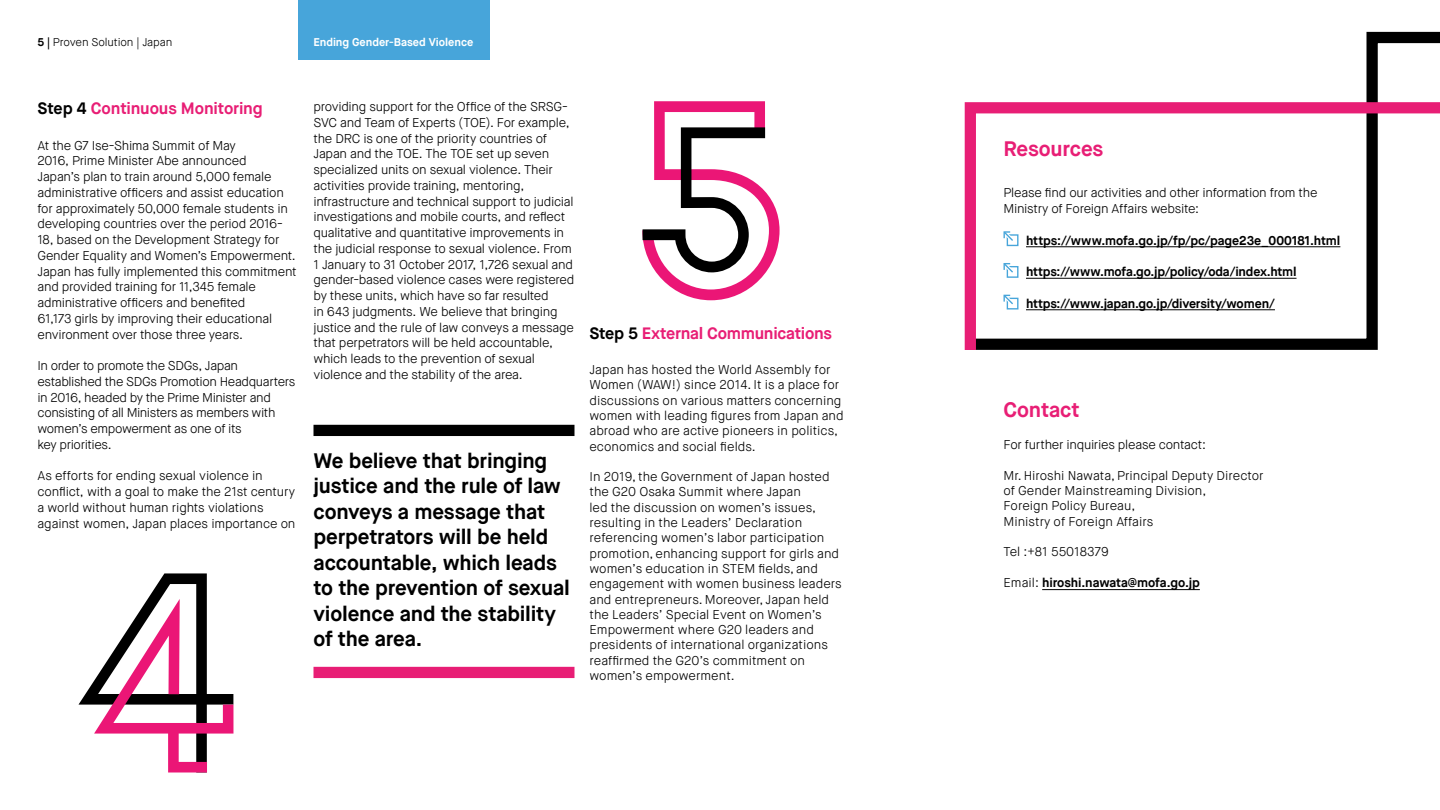
<style>
.page{position:relative;width:1440px;height:810px;background:#fff}
.page>*{position:absolute;margin:0;border:0;box-sizing:border-box;transform-origin:0 0}
.HFS_Headers__large_i{font:700 21px/25.5px "Maison Neue";letter-spacing:-.01em;color:#000}
.HFS_Headers__large_i-2{font:700 21px "Maison Neue";letter-spacing:-.01em;color:#e81e75}
.HFS_Smaller_heading{font:700 16.5px "Maison Neue";letter-spacing:-.015em;color:#e81e75}
.Body_copy{font:300 12.75px/15.8px "Maison Neue";letter-spacing:-.02em;color:#000}
.Body_copy-2{font:300 12.75px/15.3px "Maison Neue";color:#000}
.HFS_website_links{font:700 12.75px "Maison Neue";letter-spacing:-.01em;color:#000}
.t1{font:700 11.25px "Maison Neue";letter-spacing:-.005em;color:#fff}
.t2{font:300 11.25px "Maison Neue";letter-spacing:-.01em;color:#000}
.s1{font-weight:700}
.s2{color:#000}
.s3{font-weight:300}
</style>
<div class="page">
<div style="left:298px;top:0;width:192px;height:59px;background:#47a5da"></div>
<svg style="left:79px;top:573px;width:154px;height:199px"></svg>
<svg style="left:642px;top:101px;width:138px;height:199px"></svg>
<svg style="left:1366px;top:31px;width:74px;height:66px"></svg>
<svg style="left:964px;top:97px;width:476px;height:253px"></svg>
<hr style="left:1026px;top:246px;width:314px;height:1px;background:#000">
<hr style="left:1026px;top:278px;width:271px;height:1px;background:#000">
<hr style="left:1026px;top:309px;width:249px;height:1px;background:#000">
<hr style="left:1042px;top:589px;width:158px;height:1px;background:#000">
<div style="left:1007px;top:234px;width:11px;height:12px;border:1px solid #47a5da"></div>
<svg style="left:1002px;top:230px;width:13px;height:12px"></svg>
<div style="left:1007px;top:266px;width:11px;height:12px;border:1px solid #47a5da"></div>
<svg style="left:1002px;top:262px;width:13px;height:12px"></svg>
<div style="left:1007px;top:298px;width:11px;height:12px;border:1px solid #47a5da"></div>
<svg style="left:1002px;top:294px;width:13px;height:12px"></svg>
<div style="left:314px;top:425px;width:260px;height:11px;background:#000"></div>
<div style="left:314px;top:667px;width:260px;height:11px;background:#e81e75"></div>
<p class="t2" style="left:38px;top:35px;width:137px"><span class="s1">5 |</span> Proven Solution | Japan</p>
<p class="t1" style="left:314px;top:35px;width:161px">Ending Gender-Based Violence</p>
<p class="HFS_Smaller_heading" style="left:38px;top:98px;width:227px"><span class="s2">Step 4</span> Continuous Monitoring</p>
<p class="Body_copy" style="left:38px;top:137px;width:261px">At the G7 Ise-Shima Summit of May<br>2016, Prime Minister Abe announced<br>Japan’s plan to train around 5,000 female administrative officers and assist education for approximately 50,000 female students in developing countries over the period 2016- 18, based on the Development Strategy for Gender Equality and Women’s Empowerment.<br>Japan has fully implemented this commitment and provided training for 11,345 female administrative officers and benefited<br>61,173 girls by improving their educational environment over those three years.</p>
<p class="Body_copy" style="left:38px;top:358px;width:259px">In order to promote the SDGs, Japan established the SDGs Promotion Headquarters in 2016, headed by the Prime Minister and consisting of all Ministers as members with women’s empowerment as one of its<br>key priorities.</p>
<p class="Body_copy" style="left:38px;top:468px;width:260px">As efforts for ending sexual violence in conflict, with a goal to make the 21st century a world without human rights violations against women, Japan places importance on</p>
<p class="Body_copy" style="left:314px;top:99px;width:263px">providing support for the Office of the SRSG-SVC and Team of Experts (TOE). For example, the DRC is one of the priority countries of Japan and the TOE. The TOE set up seven specialized units on sexual violence. Their activities provide training, mentoring, infrastructure and technical support to judicial investigations and mobile courts, and reflect qualitative and quantitative improvements in the judicial response to sexual violence. From 1 January to 31 October 2017, 1,726 sexual and gender-based violence cases were registered by these units, which have so far resulted<br>in 643 judgments. We believe that bringing justice and the rule of law conveys a message that perpetrators will be held accountable, which leads to the prevention of sexual violence and the stability of the area.</p>
<p class="HFS_Headers__large_i" style="left:314px;top:448px;width:258px">We believe that bringing justice and the rule of law conveys a message that perpetrators will be held accountable, which leads to the prevention of sexual violence and the stability of the area.</p>
<p class="HFS_Smaller_heading" style="left:590px;top:323px;width:244px"><span class="s2">Step 5</span> External Communications</p>
<p class="Body_copy-2" style="left:590px;top:362px;width:256px">Japan has hosted the World Assembly for Women (WAW!) since 2014. It is a place for discussions on various matters concerning women with leading figures from Japan and abroad who are active pioneers in politics, economics and social fields.</p>
<p class="Body_copy-2" style="left:590px;top:469px;width:254px">In 2019, the Government of Japan hosted the G20 Osaka Summit where Japan<br>led the discussion on women’s issues, resulting in the Leaders’ Declaration referencing women’s labor participation promotion, enhancing support for girls and women’s education in STEM fields, and engagement with women business leaders and entrepreneurs. Moreover, Japan held the Leaders’ Special Event on Women’s Empowerment where G20 leaders and presidents of international organizations reaffirmed the G20’s commitment on women’s empowerment.</p>
<p class="HFS_Headers__large_i-2" style="left:1004px;top:135px;width:101px">Resources</p>
<p class="Body_copy" style="left:1004px;top:185px;width:316px">Please find our activities and other information from the<br>Ministry of Foreign Affairs website:</p>
<p class="HFS_website_links" style="left:1026px;top:232px;width:316px">https://www.mofa.go.jp/fp/pc/page23e_000181.html</p>
<p class="HFS_website_links" style="left:1026px;top:264px;width:272px">https://www.mofa.go.jp/policy/oda/index.html</p>
<p class="HFS_website_links" style="left:1026px;top:295px;width:250px">https://www.japan.go.jp/diversity/women/</p>
<p class="HFS_Headers__large_i-2" style="left:1004px;top:397px;width:78px">Contact</p>
<p class="Body_copy" style="left:1004px;top:437px;width:204px">For further inquiries please contact:</p>
<p class="Body_copy-2" style="left:1004px;top:468px;width:262px">Mr. Hiroshi Nawata, Principal Deputy Director of Gender Mainstreaming Division,<br>Foreign Policy Bureau,<br>Ministry of Foreign Affairs</p>
<p class="Body_copy-2" style="left:1004px;top:544px;width:107px">Tel :+81 55018379</p>
<p class="HFS_website_links" style="left:1004px;top:575px;width:198px"><span class="s3">Email:</span> hiroshi.nawata@mofa.go.jp</p>
</div>
